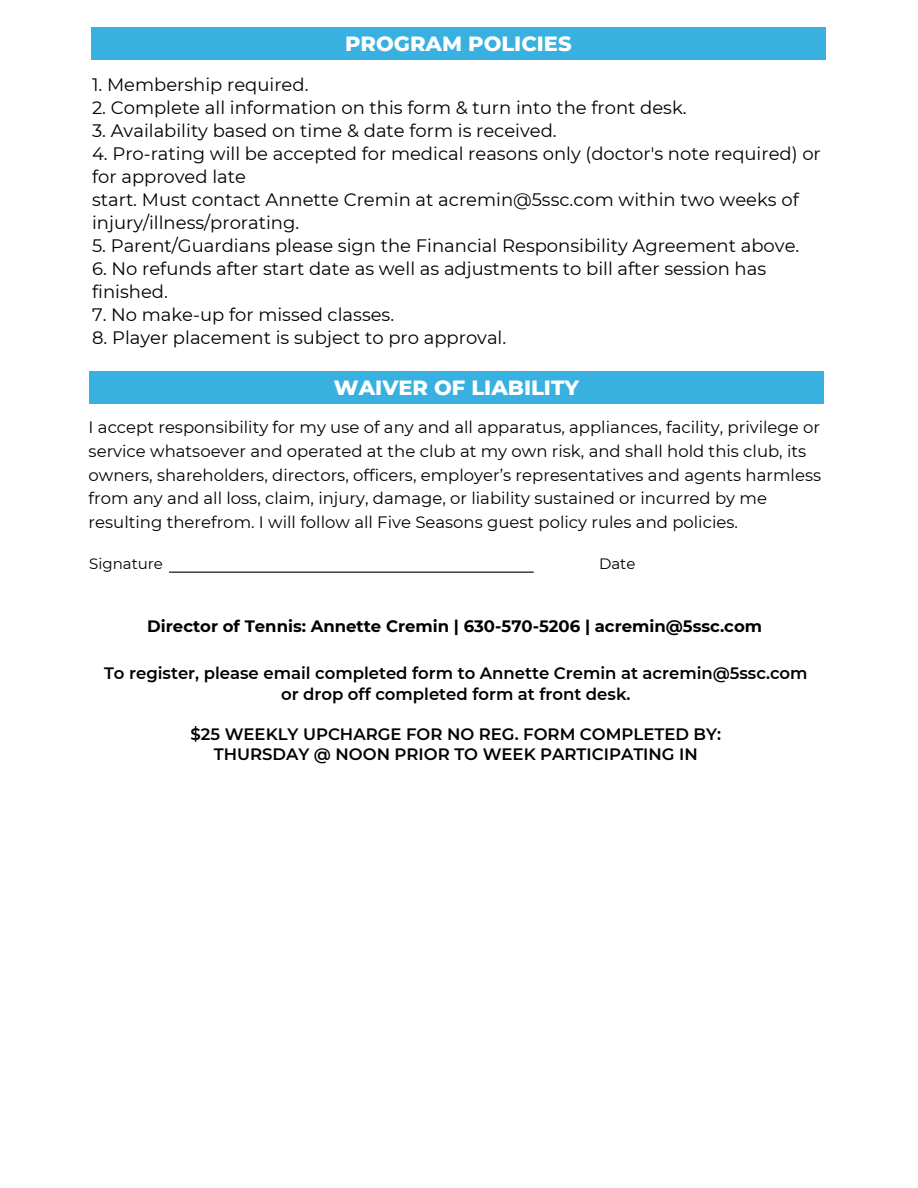
<style>
.page{position:relative;width:918px;height:1188px;background:#fff}
.page>*{position:absolute;margin:0;border:0;box-sizing:border-box;transform-origin:0 0}
.t1{font:800 21px "Montserrat";color:#fff}
.t2{font:18px/23px "Montserrat";color:#000}
.t3{font:16.5px/23.7px "Montserrat";color:#000}
.t4{font:600 16.5px/20.2px "Montserrat";color:#000;text-align:center}
.t5{font:700 16.5px "Montserrat";color:#000}
.t6{font:15px "Montserrat";color:#000}
</style>
<div class="page">
<div style="left:89px;top:371px;width:735px;height:33px;background:#39b1e0"></div>
<hr style="left:169px;top:572px;width:365px;height:1px;background:#000">
<div style="left:91px;top:27px;width:735px;height:32px;background:#39b1e0"></div>
<h3 class="t1" style="left:345px;top:30px;width:228px">PROGRAM POLICIES</h3>
<h3 class="t2" style="left:92px;top:73px;width:218px">1. Membership required.</h3>
<h3 class="t2" style="left:92px;top:96px;width:596px">2. Complete all information on this form &amp; turn into the front desk.</h3>
<h3 class="t2" style="left:92px;top:119px;width:466px">3. Availability based on time &amp; date form is received.</h3>
<h3 class="t2" style="left:92px;top:142px;width:730px">4. Pro-rating will be accepted for medical reasons only (doctor's note required) or for approved late<br>start. Must contact Annette Cremin at acremin@5ssc.com within two weeks of injury/illness/prorating.</h3>
<h3 class="t2" style="left:92px;top:234px;width:709px">5. Parent/Guardians please sign the Financial Responsibility Agreement above.</h3>
<h3 class="t2" style="left:92px;top:257px;width:676px">6. No refunds after start date as well as adjustments to bill after session has finished.</h3>
<h3 class="t2" style="left:92px;top:303px;width:304px">7. No make-up for missed classes.</h3>
<h3 class="t2" style="left:92px;top:326px;width:416px">8. Player placement is subject to pro approval.</h3>
<h1 class="t1" style="left:334px;top:375px;width:247px">WAIVER OF LIABILITY</h1>
<h4 class="t3" style="left:89px;top:416px;width:734px">I accept responsibility for my use of any and all apparatus, appliances, facility, privilege or service whatsoever and operated at the club at my own risk, and shall hold this club, its owners, shareholders, directors, officers, employer’s representatives and agents harmless from any and all loss, claim, injury, damage, or liability sustained or incurred by me resulting therefrom. I will follow all Five Seasons guest policy rules and policies.</h4>
<p class="t6" style="left:89px;top:555px;width:75px">Signature</p>
<p class="t6" style="left:599px;top:555px;width:38px">Date</p>
<h2 class="t5" style="left:147px;top:616px;width:616px">Director of Tennis: Annette Cremin | 630-570-5206 | acremin@5ssc.com</h2>
<h1 class="t4" style="left:104px;top:663px;width:705px">To register, please email completed form to Annette Cremin at acremin@5ssc.com or drop off completed form at front desk.</h1>
<h4 class="t4" style="left:191px;top:724px;width:532px">$25 WEEKLY UPCHARGE FOR NO REG. FORM COMPLETED BY:<br>THURSDAY @ NOON PRIOR TO WEEK PARTICIPATING IN</h4>
</div>
